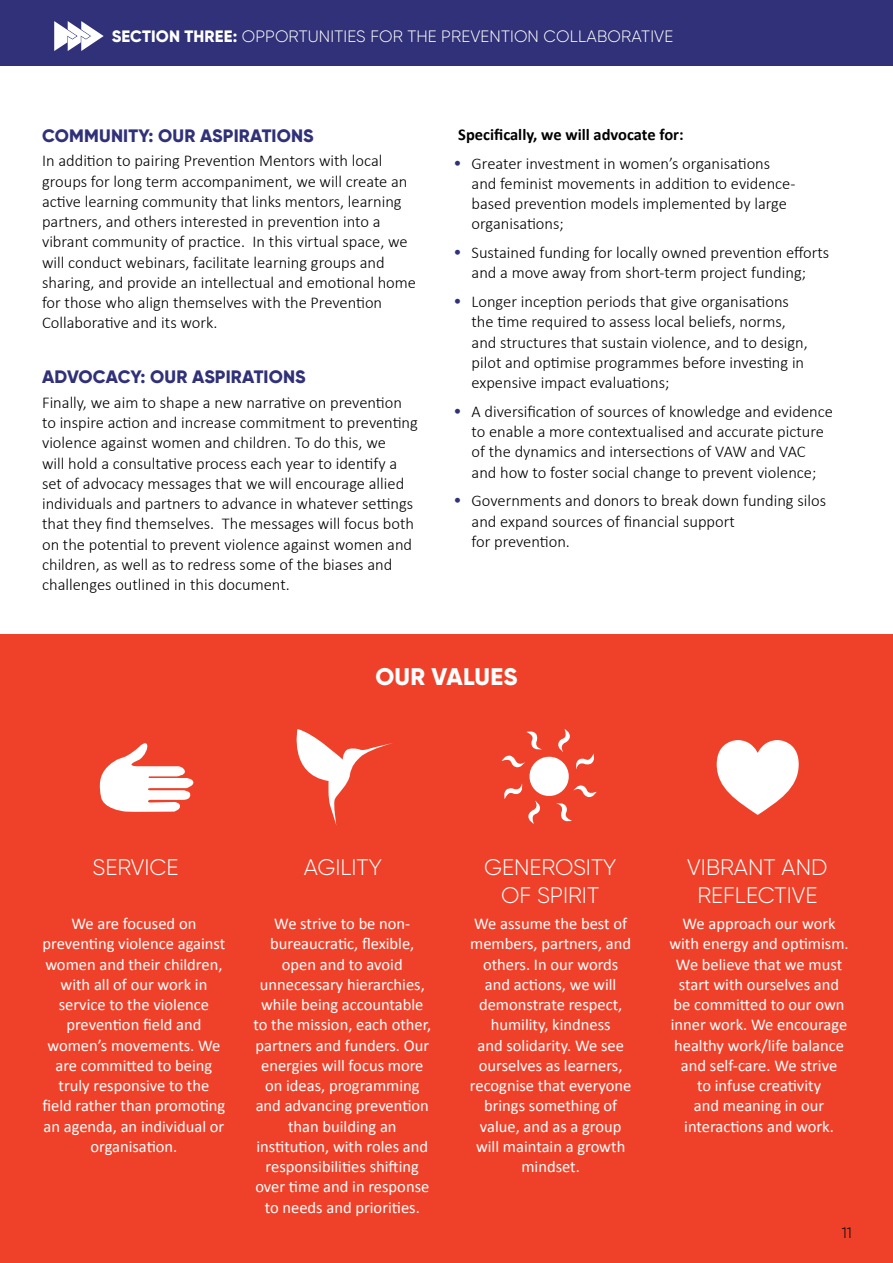
<style>
.page{position:relative;width:893px;height:1263px;background:#fff}
.page>*{position:absolute;margin:0;border:0;box-sizing:border-box;transform-origin:0 0}
.t1{font:800 24px "Gilroy";letter-spacing:.01em;color:#fff}
.t2{font:300 22.5px/28.5px "Gilroy";color:#fff;text-align:center}
.t3{font:800 18px "Gilroy";letter-spacing:.01em;color:#303178}
.t4{font:300 16.5px/20.2px "Calibri";color:#000}
.t5{font:16.5px/20.2px "Calibri";color:#fff;text-align:center}
.t6{font:300 16.5px "Gilroy";letter-spacing:.01em;color:#fff}
.t7{font:700 16.5px "Calibri";color:#000}
.t8{font:300 15px "Gilroy";color:#000}
.s1{font-weight:800}
.s2{font-family:"Gilroy";font-weight:800;color:#303178}
</style>
<div class="page">
<div style="left:0;top:634px;width:893px;height:629px;background:#ef4129"></div>
<div style="left:1px;top:0;width:892px;height:66px;background:#303178"></div>
<svg style="left:54px;top:21px;width:50px;height:30px"></svg>
<div style="left:0;top:0;width:9px;height:66px;background:#303178"></div>
<svg style="left:99px;top:743px;width:95px;height:69px"></svg>
<svg style="left:296px;top:729px;width:96px;height:97px"></svg>
<svg style="left:717px;top:740px;width:82px;height:75px"></svg>
<svg style="left:502px;top:729px;width:95px;height:95px"></svg>
<p class="t6" style="left:112px;top:26px;width:563px"><span class="s1">SECTION THREE:</span> OPPORTUNITIES FOR THE PREVENTION COLLABORATIVE</p>
<p class="t3" style="left:42px;top:124px;width:273px">COMMUNITY: OUR ASPIRATIONS</p>
<p class="t4" style="left:42px;top:150px;width:376px">In addition to pairing Prevention Mentors with local groups for long term accompaniment, we will create an active learning community that links mentors, learning partners, and others interested in prevention into a vibrant community of practice. In this virtual space, we will conduct webinars, facilitate learning groups and sharing, and provide an intellectual and emotional home for those who align themselves with the Prevention Collaborative and its work.</p>
<p class="t3" style="left:42px;top:366px;width:265px">ADVOCACY: OUR ASPIRATIONS</p>
<p class="t4" style="left:42px;top:391px;width:377px">Finally, we aim to shape a new narrative on prevention to inspire action and increase commitment to preventing violence against women and children. To do this, we<br>will hold a consultative process each year to identify a set of advocacy messages that we will encourage allied individuals and partners to advance in whatever settings that they find themselves. The messages will focus both on the potential to prevent violence against women and children, as well as to redress some of the biases and challenges outlined in this document.</p>
<p class="t7" style="left:458px;top:124px;width:227px">Specifically, we will advocate for:</p>
<p class="t4" style="left:472px;top:152px;width:325px;text-indent:-17px"><span class="s2">•</span> Greater investment in women’s organisations and feminist movements in addition to evidence&shy;based prevention models implemented by large organisations;</p>
<p class="t4" style="left:455px;top:242px;width:376px;text-align:center"><span class="s2">•</span> Sustained funding for locally owned prevention efforts and a move away from short-term project funding;</p>
<p class="t4" style="left:472px;top:291px;width:338px;text-indent:-17px"><span class="s2">•</span> Longer inception periods that give organisations the time required to assess local beliefs, norms, and structures that sustain violence, and to design, pilot and optimise programmes before investing in expensive impact evaluations;</p>
<p class="t4" style="left:472px;top:401px;width:363px;text-indent:-17px"><span class="s2">•</span> A diversification of sources of knowledge and evidence to enable a more contextualised and accurate picture of the dynamics and intersections of VAW and VAC and how to foster social change to prevent violence;</p>
<p class="t4" style="left:472px;top:490px;width:356px;text-indent:-17px"><span class="s2">•</span> Governments and donors to break down funding silos and expand sources of financial support<br>for prevention.</p>
<h1 class="t1" style="left:376px;top:662px;width:143px">OUR VALUES</h1>
<h2 class="t2" style="left:93px;top:852px;width:87px">SERVICE</h2>
<h2 class="t2" style="left:304px;top:852px;width:80px">AGILITY</h2>
<h2 class="t2" style="left:484px;top:852px;width:134px">GENEROSITY<br>OF SPIRIT</h2>
<h2 class="t2" style="left:687px;top:852px;width:142px">VIBRANT AND<br>REFLECTIVE</h2>
<p class="t5" style="left:43px;top:914px;width:184px">We are focused on preventing violence against women and their children, with all of our work in service to the violence prevention field and women’s movements. We are committed to being truly responsive to the field rather than promoting an agenda, an individual or organisation.</p>
<p class="t5" style="left:253px;top:913px;width:179px">We strive to be non&shy;bureaucratic, flexible, open and to avoid unnecessary hierarchies, while being accountable to the mission, each other, partners and funders. Our energies will focus more on ideas, programming and advancing prevention than building an institution, with roles and responsibilities shifting over time and in response to needs and priorities.</p>
<p class="t5" style="left:470px;top:913px;width:163px">We assume the best of members, partners, and others. In our words and actions, we will demonstrate respect, humility, kindness<br>and solidarity. We see ourselves as learners, recognise that everyone brings something of value, and as a group will maintain a growth mindset.</p>
<p class="t5" style="left:669px;top:913px;width:181px">We approach our work with energy and optimism.<br>We believe that we must start with ourselves and be committed to our own inner work. We encourage healthy work/life balance and self-care. We strive<br>to infuse creativity<br>and meaning in our interactions and work.</p>
<p class="t8" style="left:842px;top:1224px;width:11px">11</p>
</div>
